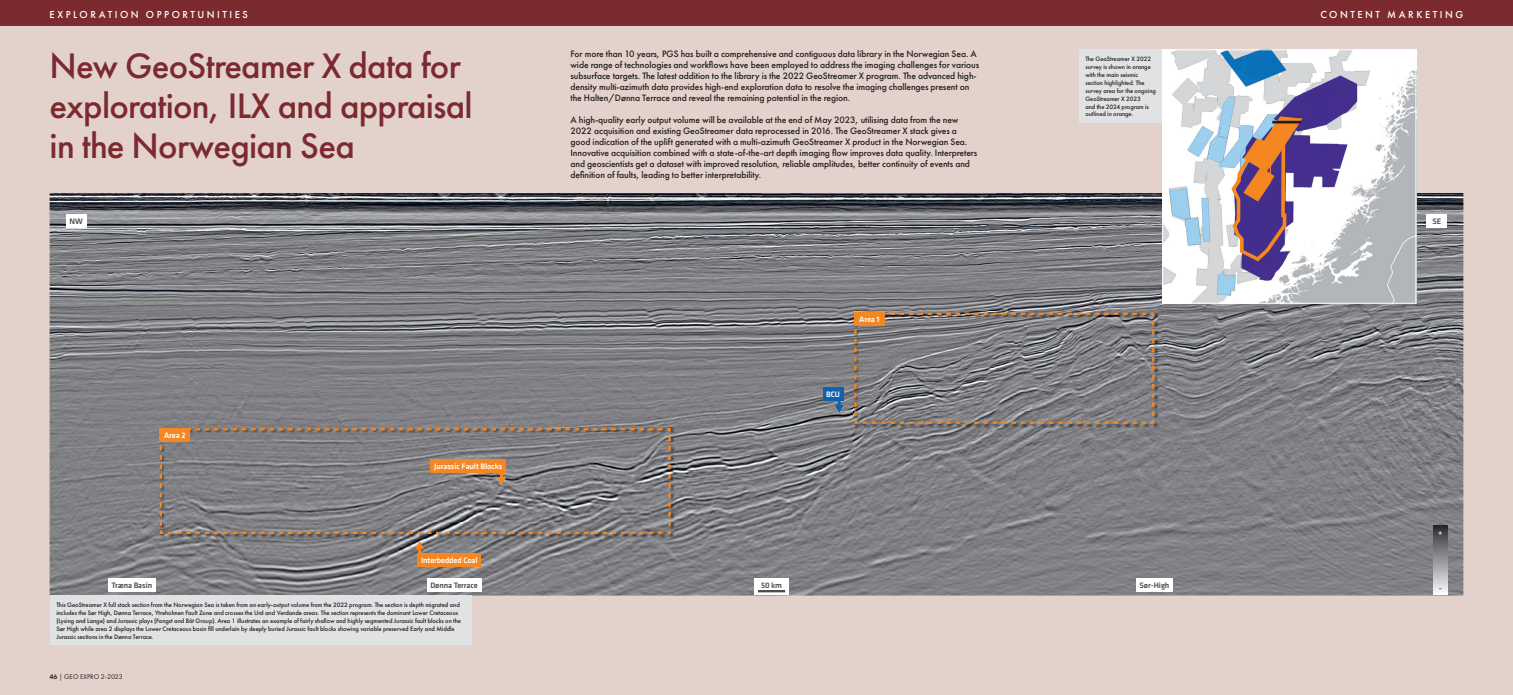
<style>
.page{position:relative;width:1513px;height:695px;background:#fff}
.page>*{position:absolute;margin:0;border:0;box-sizing:border-box;transform-origin:0 0}
.t1{font:500 36.75px/40.2px "Futura PT";letter-spacing:-.02em;color:#7b2a30}
.t2{font:500 10.5px "Futura PT";letter-spacing:.24em;color:#fff}
.t3{font:500 9.62px/10.9px "Futura PT";letter-spacing:-.01em;color:#231f20}
.t4{font:500 8.14px "Klavika";letter-spacing:-.01em;color:#fff}
.t5{font:500 8.14px "Klavika";letter-spacing:-.01em;color:#4b4c4d}
.t6{font:7px "Futura PT";color:#231f20}
.t7{font:500 6.65px/8px "Futura PT";letter-spacing:-.01em;color:#231f20}
.t8{font:500 6.56px/7.9px "Futura PT";letter-spacing:-.01em;color:#231f20}
.s1{font-weight:600}
</style>
<div class="page">
<div style="left:0;top:22px;width:1513px;height:672px;background:#e3d2cb"></div>
<img style="left:50px;top:193px;width:1413px;height:402px">
<div style="left:418px;top:553px;width:63px;height:13px;background:#f58722"></div>
<svg style="left:835px;top:400px;width:9px;height:12px"></svg>
<div style="left:1136px;top:578px;width:37px;height:13px;background:#fff"></div>
<div style="left:66px;top:215px;width:21px;height:13px;background:#fff"></div>
<div style="left:1426px;top:215px;width:21px;height:13px;background:#fff"></div>
<div style="left:755px;top:578px;width:34px;height:16px;background:#fff"></div>
<hr style="left:758px;top:590px;width:27px;height:2px;background:#4b4c4d">
<svg style="left:1433px;top:525px;width:14px;height:69px"></svg>
<img style="left:159px;top:427px;width:516px;height:111px">
<svg style="left:159px;top:427px;width:513px;height:108px;background:#827f80"></svg>
<div style="left:160px;top:428px;width:30px;height:13px;background:#f58722"></div>
<img style="left:853px;top:312px;width:306px;height:116px">
<svg style="left:853px;top:311px;width:303px;height:114px;background:#817e7f"></svg>
<div style="left:854px;top:312px;width:30px;height:14px;background:#f58722"></div>
<div style="left:823px;top:387px;width:21px;height:13px;background:#0e62b0"></div>
<div style="left:427px;top:578px;width:54px;height:13px;background:#fff"></div>
<div style="left:108px;top:578px;width:48px;height:13px;background:#fff"></div>
<div style="left:431px;top:459px;width:75px;height:13px;background:#f58722"></div>
<svg style="left:415px;top:541px;width:9px;height:12px"></svg>
<div style="left:0;top:0;width:1513px;height:26px;background:#7b2a30"></div>
<div style="left:1079px;top:50px;width:83px;height:73px;background:#e1e2e4"></div>
<div style="left:50px;top:595px;width:421px;height:50px;background:#e1e2e4"></div>
<img style="left:1164px;top:52px;width:250px;height:249px">
<hr style="left:1272px;top:121px;width:29px;height:2px;background:#231f20">
<svg style="left:1229px;top:139px;width:59px;height:124px;background:#956c7e"></svg>
<div style="left:1162px;top:50px;width:254px;height:253px;border:1px solid #fff"></div>
<p class="t2" style="left:50px;top:9px;width:200px">EXPLORATION OPPORTUNITIES</p>
<p class="t2" style="left:1320px;top:9px;width:144px">CONTENT MARKETING</p>
<h1 class="t1" style="left:50px;top:45px;width:424px">New GeoStreamer X data for exploration, ILX and appraisal in the Norwegian Sea</h1>
<p class="t8" style="left:1085px;top:55px;width:72px">The GeoStreamer X 2022 survey is shown in orange with the main seismic section highlighted. The survey area for the ongoing<br>GeoStreamer X 2023<br>and the 2024 program is outlined in orange.</p>
<p class="t3" style="left:570px;top:48px;width:410px">For more than 10 years, PGS has built a comprehensive and contiguous data library in the Norwegian Sea. A wide range of technologies and workflows have been employed to address the imaging challenges for various subsurface targets. The latest addition to the library is the 2022 GeoStreamer X program. The advanced high&shy;density multi-azimuth data provides high-end exploration data to resolve the imaging challenges present on the Halten/Dønna Terrace and reveal the remaining potential in the region.</p>
<p class="t3" style="left:570px;top:114px;width:408px">A high-quality early output volume will be available at the end of May 2023, utilising data from the new 2022 acquisition and existing GeoStreamer data reprocessed in 2016. The GeoStreamer X stack gives a good indication of the uplift generated with a multi-azimuth GeoStreamer X product in the Norwegian Sea.<br>Innovative acquisition combined with a state-of-the-art depth imaging flow improves data quality. Interpreters and geoscientists get a dataset with improved resolution, reliable amplitudes, better continuity of events and definition of faults, leading to better interpretability.</p>
<p class="t5" style="left:70px;top:216px;width:15px">NW</p>
<p class="t5" style="left:1432px;top:216px;width:10px">SE</p>
<p class="t4" style="left:164px;top:429px;width:23px">Area 2</p>
<p class="t4" style="left:434px;top:461px;width:70px">Jurassic Fault Blocks</p>
<p class="t4" style="left:421px;top:554px;width:58px">Interbedded Coal</p>
<p class="t5" style="left:111px;top:579px;width:42px">Træna Basin</p>
<p class="t5" style="left:430px;top:579px;width:49px">Dønna Terrace</p>
<p class="t7" style="left:56px;top:600px;width:406px">This GeoStreamer X full stack section from the Norwegian Sea is taken from an early-output volume from the 2022 program. The section is depth migrated and includes the Sør High, Dønna Terrace, Ytreholmen Fault Zone and crosses the Urd and Verdande areas. The section represents the dominant Lower Cretaceous (Lysing and Lange) and Jurassic plays (Fangst and Båt Group). Area 1 illustrates an example of fairly shallow and highly segmented Jurassic fault blocks on the Sør High while area 2 displays the Lower Cretaceous basin fill underlain by deeply buried Jurassic fault blocks showing variable preserved Early and Middle Jurassic sections in the Dønna Terrace.</p>
<p class="t6" style="left:50px;top:672px;width:75px"><span class="s1">46</span> | GEO EXPRO 2-2023</p>
<p class="t4" style="left:859px;top:314px;width:22px">Area 1</p>
<p class="t4" style="left:826px;top:388px;width:15px">BCU</p>
<p class="t5" style="left:761px;top:579px;width:23px">50 km</p>
<p class="t5" style="left:1140px;top:579px;width:31px">Sør-High</p>
<p class="t4" style="left:1438px;top:526px;width:6px">+</p>
<p class="t5" style="left:1439px;top:583px;width:5px">-</p>
</div>
